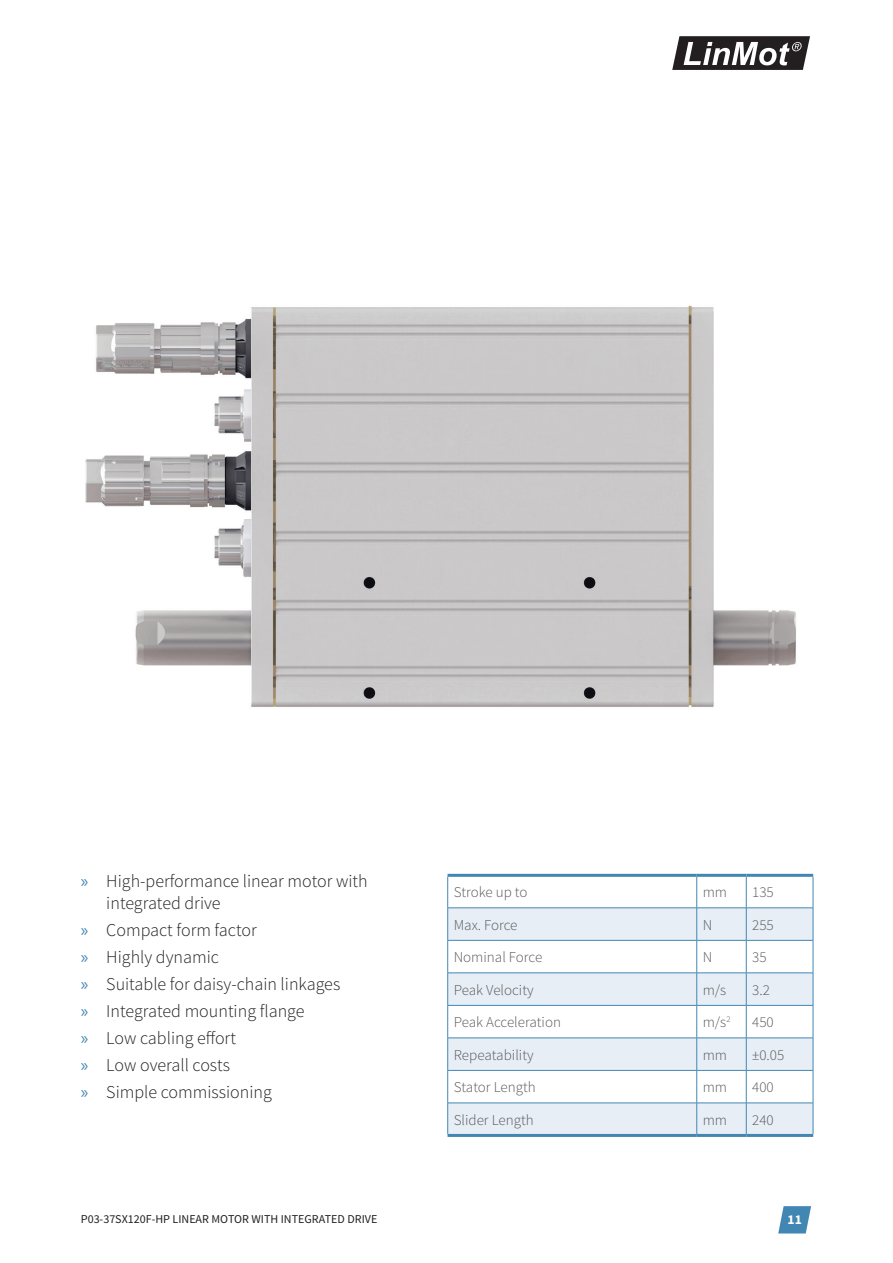
<style>
.page{position:relative;width:893px;height:1263px;background:#fff}
.page>*{position:absolute;margin:0;border:0;box-sizing:border-box;transform-origin:0 0}
.t1{font:300 18px/21.6px "Source Sans Pro";color:#231f20}
.t2{font:300 15px "Source Sans Pro";color:#57585a}
.t3{font:700 13.5px "Source Sans Pro";color:#fff}
.t4{font:12px "Source Sans Pro";color:#231f20}
.s1{font-family:"Myriad Pro";font-weight:400;color:#4287b3}
</style>
<div class="page">
<svg style="left:778px;top:1206px;width:33px;height:27px"></svg>
<svg style="left:672px;top:36px;width:138px;height:34px"></svg>
<svg style="left:448px;top:908px;width:365px;height:226px;fill:#e8eef5"></svg>
<hr style="left:447px;top:874px;width:250px;height:3px;background:#4287b3">
<hr style="left:697px;top:874px;width:49px;height:3px;background:#4287b3">
<hr style="left:746px;top:874px;width:67px;height:3px;background:#4287b3">
<hr style="left:447px;top:1134px;width:250px;height:3px;background:#4287b3">
<hr style="left:697px;top:1134px;width:49px;height:3px;background:#4287b3">
<hr style="left:746px;top:1134px;width:67px;height:3px;background:#4287b3">
<hr style="left:447px;top:877px;width:1px;height:31px;background:#4287b3">
<hr style="left:696px;top:877px;width:1px;height:31px;background:#4287b3">
<hr style="left:746px;top:877px;width:1px;height:31px;background:#4287b3">
<hr style="left:813px;top:877px;width:1px;height:31px;background:#4287b3">
<hr style="left:447px;top:907px;width:250px;height:1px;background:#4287b3">
<hr style="left:447px;top:908px;width:1px;height:32px;background:#4287b3">
<hr style="left:697px;top:907px;width:49px;height:1px;background:#4287b3">
<hr style="left:696px;top:908px;width:1px;height:32px;background:#4287b3">
<hr style="left:746px;top:907px;width:67px;height:1px;background:#4287b3">
<hr style="left:746px;top:908px;width:1px;height:32px;background:#4287b3">
<hr style="left:813px;top:908px;width:1px;height:32px;background:#4287b3">
<hr style="left:447px;top:940px;width:250px;height:1px;background:#4287b3">
<hr style="left:447px;top:940px;width:1px;height:33px;background:#4287b3">
<hr style="left:697px;top:940px;width:49px;height:1px;background:#4287b3">
<hr style="left:696px;top:940px;width:1px;height:33px;background:#4287b3">
<hr style="left:746px;top:940px;width:67px;height:1px;background:#4287b3">
<hr style="left:746px;top:940px;width:1px;height:33px;background:#4287b3">
<hr style="left:813px;top:940px;width:1px;height:33px;background:#4287b3">
<hr style="left:447px;top:972px;width:250px;height:1px;background:#4287b3">
<hr style="left:447px;top:973px;width:1px;height:32px;background:#4287b3">
<hr style="left:697px;top:972px;width:49px;height:1px;background:#4287b3">
<hr style="left:696px;top:973px;width:1px;height:32px;background:#4287b3">
<hr style="left:746px;top:972px;width:67px;height:1px;background:#4287b3">
<hr style="left:746px;top:973px;width:1px;height:32px;background:#4287b3">
<hr style="left:813px;top:973px;width:1px;height:32px;background:#4287b3">
<hr style="left:447px;top:1005px;width:250px;height:1px;background:#4287b3">
<hr style="left:447px;top:1005px;width:1px;height:33px;background:#4287b3">
<hr style="left:697px;top:1005px;width:49px;height:1px;background:#4287b3">
<hr style="left:696px;top:1005px;width:1px;height:33px;background:#4287b3">
<hr style="left:746px;top:1005px;width:67px;height:1px;background:#4287b3">
<hr style="left:746px;top:1005px;width:1px;height:33px;background:#4287b3">
<hr style="left:813px;top:1005px;width:1px;height:33px;background:#4287b3">
<hr style="left:447px;top:1038px;width:250px;height:1px;background:#4287b3">
<hr style="left:447px;top:1038px;width:1px;height:32px;background:#4287b3">
<hr style="left:697px;top:1038px;width:49px;height:1px;background:#4287b3">
<hr style="left:696px;top:1038px;width:1px;height:32px;background:#4287b3">
<hr style="left:746px;top:1038px;width:67px;height:1px;background:#4287b3">
<hr style="left:746px;top:1038px;width:1px;height:32px;background:#4287b3">
<hr style="left:813px;top:1038px;width:1px;height:32px;background:#4287b3">
<hr style="left:447px;top:1070px;width:250px;height:1px;background:#4287b3">
<hr style="left:447px;top:1070px;width:1px;height:33px;background:#4287b3">
<hr style="left:697px;top:1070px;width:49px;height:1px;background:#4287b3">
<hr style="left:696px;top:1070px;width:1px;height:33px;background:#4287b3">
<hr style="left:746px;top:1070px;width:67px;height:1px;background:#4287b3">
<hr style="left:746px;top:1070px;width:1px;height:33px;background:#4287b3">
<hr style="left:813px;top:1070px;width:1px;height:33px;background:#4287b3">
<hr style="left:447px;top:1103px;width:250px;height:1px;background:#4287b3">
<hr style="left:447px;top:1103px;width:1px;height:31px;background:#4287b3">
<hr style="left:697px;top:1103px;width:49px;height:1px;background:#4287b3">
<hr style="left:696px;top:1103px;width:1px;height:31px;background:#4287b3">
<hr style="left:746px;top:1103px;width:67px;height:1px;background:#4287b3">
<hr style="left:746px;top:1103px;width:1px;height:31px;background:#4287b3">
<hr style="left:813px;top:1103px;width:1px;height:31px;background:#4287b3">
<img style="left:85px;top:305px;width:711px;height:402px">
<p class="t1" style="left:106px;top:871px;width:263px;text-indent:-26px"><span class="s1">»</span> High-performance linear motor with integrated drive</p>
<p class="t1" style="left:81px;top:919px;width:177px"><span class="s1">»</span> Compact form factor</p>
<p class="t1" style="left:81px;top:946px;width:140px"><span class="s1">»</span> Highly dynamic</p>
<p class="t1" style="left:81px;top:973px;width:261px"><span class="s1">»</span> Suitable for daisy-chain linkages</p>
<p class="t1" style="left:81px;top:1000px;width:225px"><span class="s1">»</span> Integrated mounting flange</p>
<p class="t1" style="left:81px;top:1027px;width:157px"><span class="s1">»</span> Low cabling effort</p>
<p class="t1" style="left:81px;top:1054px;width:151px"><span class="s1">»</span> Low overall costs</p>
<p class="t1" style="left:81px;top:1081px;width:193px"><span class="s1">»</span> Simple commissioning</p>
<p class="t2" style="left:454px;top:883px;width:75px">Stroke up to</p>
<p class="t2" style="left:703px;top:883px;width:26px">mm</p>
<p class="t2" style="left:752px;top:883px;width:23px">135</p>
<p class="t2" style="left:454px;top:916px;width:65px">Max. Force</p>
<p class="t2" style="left:703px;top:916px;width:11px">N</p>
<p class="t2" style="left:752px;top:916px;width:23px">255</p>
<p class="t2" style="left:454px;top:948px;width:90px">Nominal Force</p>
<p class="t2" style="left:703px;top:948px;width:11px">N</p>
<p class="t2" style="left:752px;top:948px;width:16px">35</p>
<p class="t2" style="left:454px;top:981px;width:81px">Peak Velocity</p>
<p class="t2" style="left:703px;top:981px;width:25px">m/s</p>
<p class="t2" style="left:752px;top:981px;width:19px">3.2</p>
<p class="t2" style="left:454px;top:1013px;width:109px">Peak Acceleration</p>
<p class="t2" style="left:703px;top:1013px;width:29px">m/s<sup>2</sup></p>
<p class="t2" style="left:752px;top:1013px;width:23px">450</p>
<p class="t2" style="left:454px;top:1046px;width:81px">Repeatability</p>
<p class="t2" style="left:703px;top:1046px;width:26px">mm</p>
<p class="t2" style="left:752px;top:1046px;width:34px">±0.05</p>
<p class="t2" style="left:454px;top:1078px;width:83px">Stator Length</p>
<p class="t2" style="left:703px;top:1078px;width:26px">mm</p>
<p class="t2" style="left:752px;top:1078px;width:23px">400</p>
<p class="t2" style="left:454px;top:1111px;width:81px">Slider Length</p>
<p class="t2" style="left:703px;top:1111px;width:26px">mm</p>
<p class="t2" style="left:752px;top:1111px;width:23px">240</p>
<p class="t4" style="left:81px;top:1211px;width:298px">P03-37SX120F-HP LINEAR M OTOR WITH INTEGRATED DRIVE</p>
<p class="t3" style="left:787px;top:1210px;width:16px">11</p>
</div>
